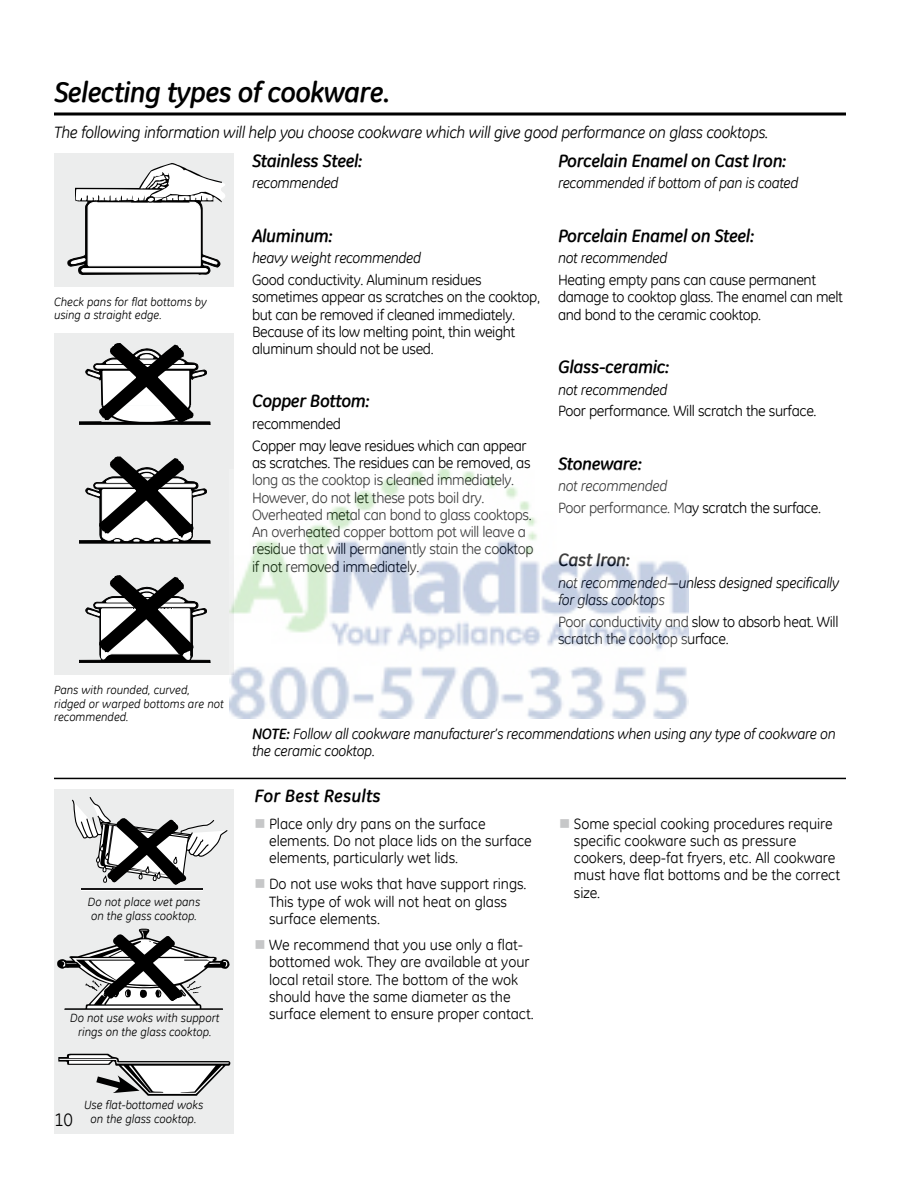
<style>
.page{position:relative;width:918px;height:1188px;background:#fff}
.page>*{position:absolute;margin:0;border:0;box-sizing:border-box;transform-origin:0 0}
.t1{font:italic 700 28.5px "GE Inspira";letter-spacing:-.025em;color:#000}
.t2{font:italic 700 18px "GE Inspira";letter-spacing:-.025em;color:#000}
.t3{font:italic 700 18px "GE Inspira";color:#000}
.t4{font:18px "GE Inspira";color:#000}
.t5{font:italic 16.5px "GE Inspira";letter-spacing:-.025em;color:#000}
.t6{font:15px/17.2px "GE Inspira";letter-spacing:-.025em;color:#000}
.t7{font:15px/17.2px "GE Inspira";letter-spacing:-.005em;color:#000}
.t8{font:italic 15px/17.2px "GE Inspira";letter-spacing:-.025em;color:#000}
.t9{font:italic 12px/13.5px "GE Inspira";color:#000}
.s1{font-style:italic}
.s2{font-weight:700}
.s3{color:#c6c7c8}
</style>
<div class="page">
<svg style="left:54px;top:112px;width:792px;height:4px;background:#3f3f3f"></svg>
<div style="left:54px;top:153px;width:180px;height:133px;background:#eceded"></div>
<svg style="left:68px;top:163px;width:157px;height:112px"></svg>
<div style="left:54px;top:333px;width:180px;height:342px;background:#eceded"></div>
<svg style="left:79px;top:343px;width:131px;height:82px"></svg>
<svg style="left:79px;top:456px;width:131px;height:88px"></svg>
<svg style="left:79px;top:575px;width:131px;height:88px"></svg>
<hr style="left:54px;top:778px;width:792px;height:1px;background:#000">
<div style="left:54px;top:789px;width:180px;height:345px;background:#eceded"></div>
<svg style="left:57px;top:928px;width:173px;height:82px"></svg>
<svg style="left:72px;top:797px;width:156px;height:94px"></svg>
<svg style="left:58px;top:1053px;width:172px;height:43px"></svg>
<img style="left:230px;top:469px;width:459px;height:250px">
<p class="t1" style="left:54px;top:74px;width:337px">Selecting types of cookware.</p>
<p class="t5" style="left:54px;top:123px;width:716px">The following information will help you choose cookware which will give good performance on glass cooktops.</p>
<p class="t2" style="left:252px;top:149px;width:112px">Stainless Steel:</p>
<p class="t8" style="left:252px;top:174px;width:88px">recommended</p>
<p class="t2" style="left:252px;top:224px;width:82px">Aluminum:</p>
<p class="t6" style="left:252px;top:247px;width:231px;line-height:21.8px"><span class="s1">heavy weight recommended<br></span>Good conductivity. Aluminum residues</p>
<p class="t6" style="left:252px;top:288px;width:290px">sometimes appear as scratches on the cooktop, but can be removed if cleaned immediately.<br>Because of its low melting point, thin weight aluminum should not be used.</p>
<p class="t2" style="left:558px;top:149px;width:230px">Porcelain Enamel on Cast Iron:</p>
<p class="t8" style="left:558px;top:174px;width:242px">recommended if bottom of pan is coated</p>
<p class="t2" style="left:558px;top:224px;width:198px">Porcelain Enamel on Steel:</p>
<p class="t6" style="left:558px;top:247px;width:260px;line-height:21.8px"><span class="s1">not recommended<br></span>Heating empty pans can cause permanent</p>
<p class="t6" style="left:558px;top:288px;width:287px">damage to cooktop glass. The enamel can melt and bond to the ceramic cooktop.</p>
<p class="t2" style="left:558px;top:355px;width:113px">Glass-ceramic:</p>
<p class="t6" style="left:558px;top:378px;width:260px;line-height:21.8px"><span class="s1">not recommended<br></span>Poor performance. Will scratch the surface.</p>
<p class="t2" style="left:558px;top:452px;width:85px">Stoneware:</p>
<p class="t6" style="left:558px;top:475px;width:264px;line-height:21.8px"><span class="s1">not recommended<br></span>Poor performance. May scratch the surface.</p>
<p class="t2" style="left:558px;top:549px;width:74px">Cast Iron:</p>
<p class="t8" style="left:558px;top:574px;width:283px">not recommended—unless designed specifically for glass cooktops</p>
<p class="t6" style="left:558px;top:613px;width:282px">Poor conductivity and slow to absorb heat. Will scratch the cooktop surface.</p>
<p class="t9" style="left:54px;top:295px;width:154px">Check pans for flat bottoms by using a straight edge.</p>
<p class="t2" style="left:252px;top:390px;width:119px">Copper Bottom:</p>
<p class="t6" style="left:252px;top:413px;width:276px;line-height:21.8px">recommended<br>Copper may leave residues which can appear</p>
<p class="t6" style="left:252px;top:454px;width:283px">as scratches. The residues can be removed, as long as the cooktop is cleaned immediately.<br>However, do not let these pots boil dry.<br>Overheated metal can bond to glass cooktops.<br>An overheated copper bottom pot will leave a residue that will permanently stain the cooktop if not removed immediately.</p>
<p class="t9" style="left:54px;top:683px;width:171px">Pans with rounded, curved, ridged or warped bottoms are not recommended.</p>
<p class="t9" style="left:88px;top:895px;width:114px;line-height:14.4px">Do not place wet pans on the glass cooktop.</p>
<p class="t9" style="left:70px;top:1011px;width:151px;line-height:14.4px;text-align:center">Do not use woks with support rings on the glass cooktop.</p>
<p class="t4" style="left:54px;top:1108px;width:21px">10</p>
<p class="t9" style="left:84px;top:1097px;width:121px;line-height:14.4px;text-align:center">Use flat-bottomed woks on the glass cooktop.</p>
<p class="t8" style="left:252px;top:725px;width:585px"><span class="s2">NOTE:</span> Follow all cookware manufacturer’s recommendations when using any type of cookware on the ceramic cooktop.</p>
<p class="t3" style="left:255px;top:784px;width:128px">For Best Results</p>
<p class="t7" style="left:269px;top:815px;width:264px;text-indent:-15px"><span class="s3">■</span> Place only dry pans on the surface elements. Do not place lids on the surface elements, particularly wet lids.</p>
<p class="t7" style="left:269px;top:875px;width:259px;text-indent:-15px"><span class="s3">■</span> Do not use woks that have support rings.<br>This type of wok will not heat on glass surface elements.</p>
<p class="t7" style="left:269px;top:936px;width:266px;text-indent:-15px"><span class="s3">■</span> We recommend that you use only a flat&shy;bottomed wok. They are available at your local retail store. The bottom of the wok should have the same diameter as the surface element to ensure proper contact.</p>
<p class="t7" style="left:574px;top:815px;width:268px;text-indent:-15px"><span class="s3">■</span> Some special cooking procedures require specific cookware such as pressure cookers, deep-fat fryers, etc. All cookware must have flat bottoms and be the correct size.</p>
</div>
